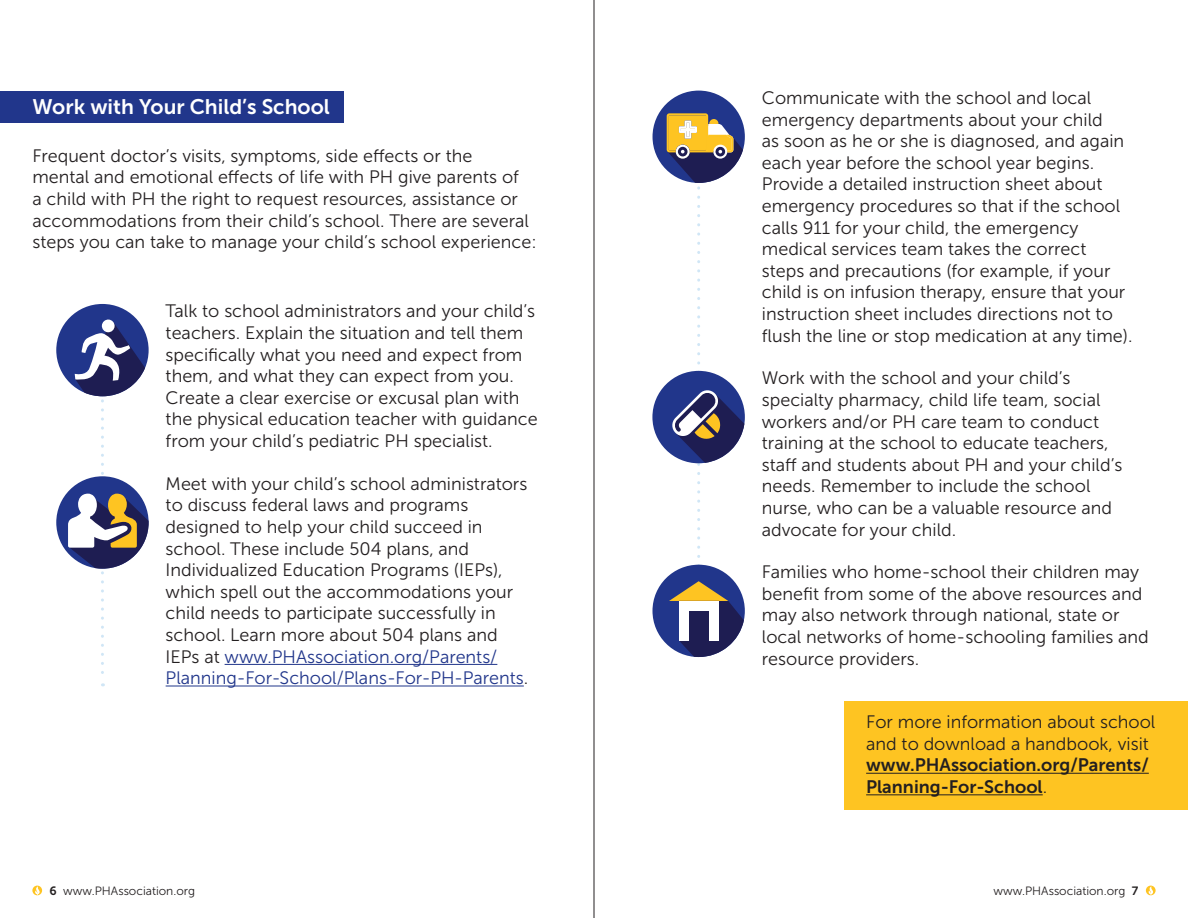
<style>
.page{position:relative;width:1188px;height:918px;background:#fff}
.page>*{position:absolute;margin:0;border:0;box-sizing:border-box;transform-origin:0 0}
.t1{font:21px "Museo Sans 700";color:#fff}
.t2{font:18px/21.6px "Museo Sans 300";color:#231f20}
.t3{font:12px "Museo Sans 300";color:#231f20}
.s1{color:#21368b}
.s2{font-family:"Museo Sans 700"}
</style>
<div class="page">
<svg style="left:1146px;top:886px;width:10px;height:9px"></svg>
<svg style="left:1148px;top:886px;width:5px;height:9px"></svg>
<svg style="left:32px;top:886px;width:10px;height:9px"></svg>
<svg style="left:34px;top:886px;width:6px;height:9px"></svg>
<div style="left:652px;top:371px;width:93px;height:92px;background:#21368b;border-radius:50%"></div>
<div style="left:0;top:91px;width:343px;height:31px;background:#21368b"></div>
<hr style="left:225px;top:664px;width:272px;height:1px;background:#21368b">
<hr style="left:166px;top:686px;width:358px;height:1px;background:#21368b">
<div style="left:56px;top:476px;width:93px;height:93px;background:#21368b;border-radius:50%"></div>
<div style="left:56px;top:304px;width:93px;height:92px;background:#21368b;border-radius:50%"></div>
<svg style="left:102px;top:319px;width:13px;height:14px"></svg>
<svg style="left:68px;top:322px;width:81px;height:364px"></svg>
<div style="left:653px;top:91px;width:92px;height:92px;background:#21368b;border-radius:50%"></div>
<div style="left:652px;top:565px;width:93px;height:92px;background:#21368b;border-radius:50%"></div>
<svg style="left:667px;top:113px;width:77px;height:544px"></svg>
<div style="left:689px;top:611px;width:20px;height:30px;background:#1e1d52"></div>
<div style="left:845px;top:701px;width:343px;height:108px;background:#fec422"></div>
<hr style="left:866px;top:773px;width:283px;height:1px;background:#231f20">
<hr style="left:866px;top:794px;width:177px;height:1px;background:#231f20">
<hr style="left:594px;top:0;width:1px;height:918px;background:#231f20">
<p class="t1" style="left:32px;top:95px;width:299px">Work with Your Child’s School</p>
<p class="t2" style="left:32px;top:145px;width:506px">Frequent doctor’s visits, symptoms, side effects or the<br>mental and emotional effects of life with PH give parents of<br>a child with PH the right to request resources, assistance or accommodations from their child’s school. There are several steps you can take to manage your child’s school experience:</p>
<p class="t2" style="left:166px;top:301px;width:374px">Talk to school administrators and your child’s teachers. Explain the situation and tell them specifically what you need and expect from them, and what they can expect from you.<br>Create a clear exercise or excusal plan with the physical education teacher with guidance from your child’s pediatric PH specialist.</p>
<p class="t2" style="left:166px;top:473px;width:364px">Meet with your child’s school administrators to discuss federal laws and programs designed to help your child succeed in school. These include 504 plans, and Individualized Education Programs (IEPs), which spell out the accommodations your child needs to participate successfully in school. Learn more about 504 plans and IEPs at <span class="s1">www.PHAssociation.org/Parents/ Planning-For-School/Plans-For-PH-Parents</span>.</p>
<p class="t2" style="left:762px;top:87px;width:372px">Communicate with the school and local emergency departments about your child<br>as soon as he or she is diagnosed, and again each year before the school year begins.<br>Provide a detailed instruction sheet about emergency procedures so that if the school calls 911 for your child, the emergency medical services team takes the correct steps and precautions (for example, if your child is on infusion therapy, ensure that your instruction sheet includes directions not to flush the line or stop medication at any time).</p>
<p class="t2" style="left:762px;top:368px;width:362px">Work with the school and your child’s specialty pharmacy, child life team, social workers and/or PH care team to conduct training at the school to educate teachers, staff and students about PH and your child’s needs. Remember to include the school nurse, who can be a valuable resource and advocate for your child.</p>
<p class="t2" style="left:762px;top:561px;width:388px">Families who home-school their children may benefit from some of the above resources and may also network through national, state or local networks of home-schooling families and resource providers.</p>
<p class="t2" style="left:866px;top:711px;width:291px">For more information about school and to download a handbook, visit <span class="s2">www.PHAssociation.org/Parents/<br>Planning-For-School</span>.</p>
<p class="t3" style="left:50px;top:884px;width:147px"><span class="s2">6</span> www.PHAssociation.org</p>
<p class="t3" style="left:994px;top:884px;width:146px">www.PHAssociation.org <span class="s2">7</span></p>
</div>
